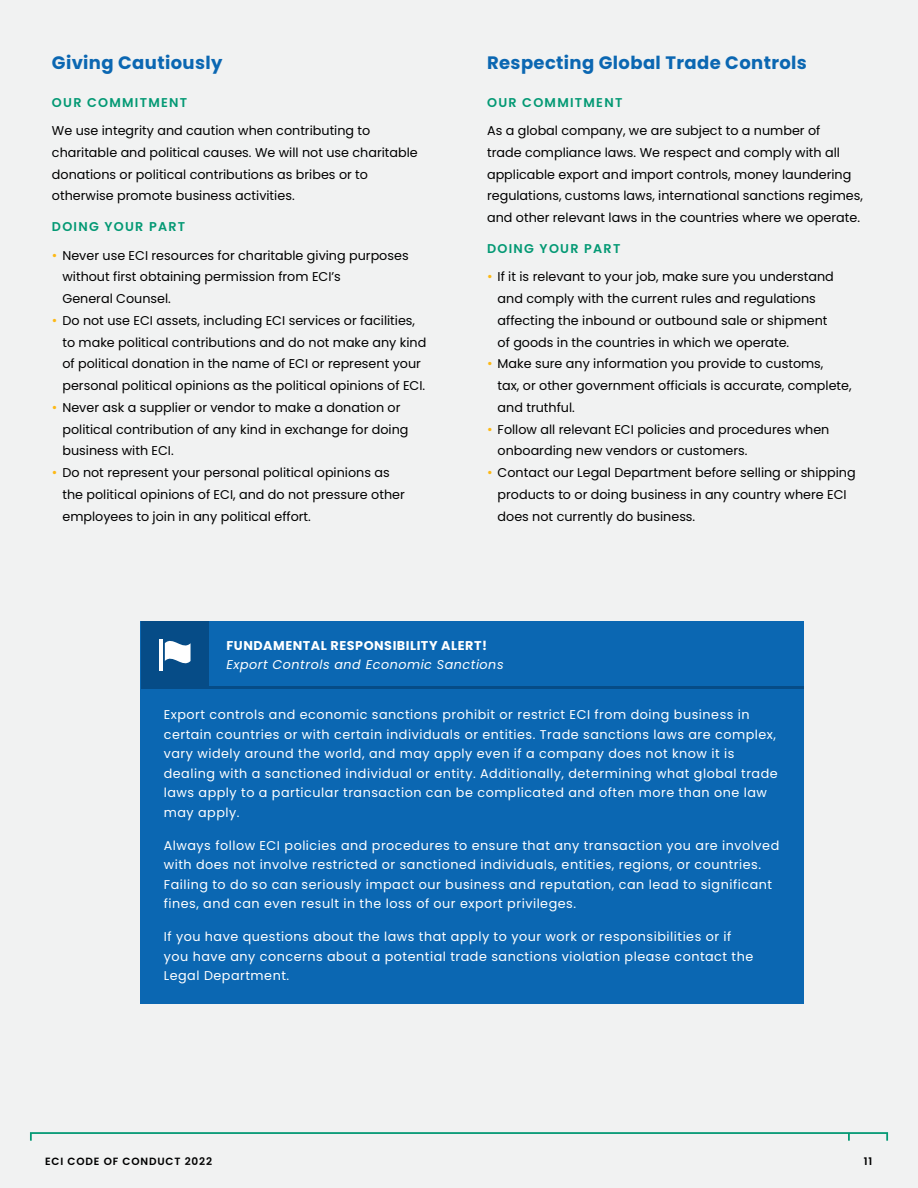
<style>
.page{position:relative;width:918px;height:1188px;background:#fff}
.page>*{position:absolute;margin:0;border:0;box-sizing:border-box;transform-origin:0 0}
.t1{font:700 18px "Poppins";letter-spacing:.02em;color:#0b67b2}
.t2{font:12.75px/21.8px "Poppins";color:#000}
.t3{font:12.75px/19.5px "Poppins";letter-spacing:.04em;color:#fff}
.t4{font:600 12.75px "Poppins";letter-spacing:.1em;color:#039974}
.t5{font:italic 12.75px "Poppins";letter-spacing:.04em;color:#fff}
.t6{font:700 12.75px "Poppins";letter-spacing:.04em;color:#fff}
.t7{font:600 10.5px "Poppins";letter-spacing:.08em;color:#000}
.s1{font-size:13.5px;color:#fdb916}
</style>
<div class="page">
<div style="left:0;top:1095px;width:918px;height:93px;background:#f1f2f2"></div>
<svg style="left:30px;top:1132px;width:858px;height:9px"></svg>
<div style="left:0;top:0;width:918px;height:1107px;background:#f1f2f2"></div>
<div style="left:141px;top:621px;width:663px;height:383px;background:#0b67b2"></div>
<div style="left:141px;top:621px;width:67px;height:68px;background:#064c87"></div>
<hr style="left:159px;top:639px;width:4px;height:32px;background:#fff">
<svg style="left:165px;top:640px;width:26px;height:24px"></svg>
<hr style="left:182px;top:687px;width:622px;height:2px;background:#064c87">
<h1 class="t1" style="left:52px;top:55px;width:172px">Giving Cautiously</h1>
<p class="t4" style="left:52px;top:97px;width:137px">OUR COMMITMENT</p>
<p class="t2" style="left:52px;top:120px;width:367px">We use integrity and caution when contributing to charitable and political causes. We will not use charitable donations or political contributions as bribes or to otherwise promote business activities.</p>
<p class="t4" style="left:52px;top:221px;width:135px">DOING YOUR PART</p>
<p class="t2" style="left:62px;top:245px;width:348px;text-indent:-10px"><span class="s1">•</span> Never use ECI resources for charitable giving purposes without first obtaining permission from ECI’s<br>General Counsel.</p>
<p class="t2" style="left:62px;top:310px;width:365px;text-indent:-10px"><span class="s1">•</span> Do not use ECI assets, including ECI services or facilities, to make political contributions and do not make any kind of political donation in the name of ECI or represent your personal political opinions as the political opinions of ECI.</p>
<p class="t2" style="left:62px;top:397px;width:348px;text-indent:-10px"><span class="s1">•</span> Never ask a supplier or vendor to make a donation or political contribution of any kind in exchange for doing business with ECI.</p>
<p class="t2" style="left:62px;top:462px;width:344px;text-indent:-10px"><span class="s1">•</span> Do not represent your personal political opinions as the political opinions of ECI, and do not pressure other employees to join in any political effort.</p>
<h1 class="t1" style="left:487px;top:55px;width:321px">Respecting Global Trade Controls</h1>
<p class="t4" style="left:487px;top:97px;width:137px">OUR COMMITMENT</p>
<p class="t2" style="left:487px;top:120px;width:377px">As a global company, we are subject to a number of<br>trade compliance laws. We respect and comply with all applicable export and import controls, money laundering regulations, customs laws, international sanctions regimes, and other relevant laws in the countries where we operate.</p>
<p class="t4" style="left:487px;top:243px;width:135px">DOING YOUR PART</p>
<p class="t2" style="left:498px;top:266px;width:338px;text-indent:-10px"><span class="s1">•</span> If it is relevant to your job, make sure you understand and comply with the current rules and regulations affecting the inbound or outbound sale or shipment of goods in the countries in which we operate.</p>
<p class="t2" style="left:498px;top:353px;width:356px;text-indent:-10px"><span class="s1">•</span> Make sure any information you provide to customs,<br>tax, or other government officials is accurate, complete, and truthful.</p>
<p class="t2" style="left:498px;top:419px;width:333px;text-indent:-10px"><span class="s1">•</span> Follow all relevant ECI policies and procedures when onboarding new vendors or customers.</p>
<p class="t2" style="left:498px;top:462px;width:360px;text-indent:-10px"><span class="s1">•</span> Contact our Legal Department before selling or shipping products to or doing business in any country where ECI does not currently do business.</p>
<p class="t6" style="left:226px;top:640px;width:262px">FUNDAMENTAL RESPONSIBILITY ALERT!</p>
<p class="t5" style="left:226px;top:660px;width:279px">Export Controls and Economic Sanctions</p>
<p class="t3" style="left:164px;top:705px;width:616px">Export controls and economic sanctions prohibit or restrict ECI from doing business in certain countries or with certain individuals or entities. Trade sanctions laws are complex, vary widely around the world, and may apply even if a company does not know it is dealing with a sanctioned individual or entity. Additionally, determining what global trade laws apply to a particular transaction can be complicated and often more than one law may apply.</p>
<p class="t3" style="left:164px;top:836px;width:617px">Always follow ECI policies and procedures to ensure that any transaction you are involved with does not involve restricted or sanctioned individuals, entities, regions, or countries.<br>Failing to do so can seriously impact our business and reputation, can lead to significant fines, and can even result in the loss of our export privileges.</p>
<p class="t3" style="left:164px;top:927px;width:591px">If you have questions about the laws that apply to your work or responsibilities or if you have any concerns about a potential trade sanctions violation please contact the<br>Legal Department.</p>
<p class="t7" style="left:45px;top:1157px;width:168px">ECI CODE OF CONDUCT 2022</p>
<p class="t7" style="left:864px;top:1157px;width:10px">11</p>
</div>
